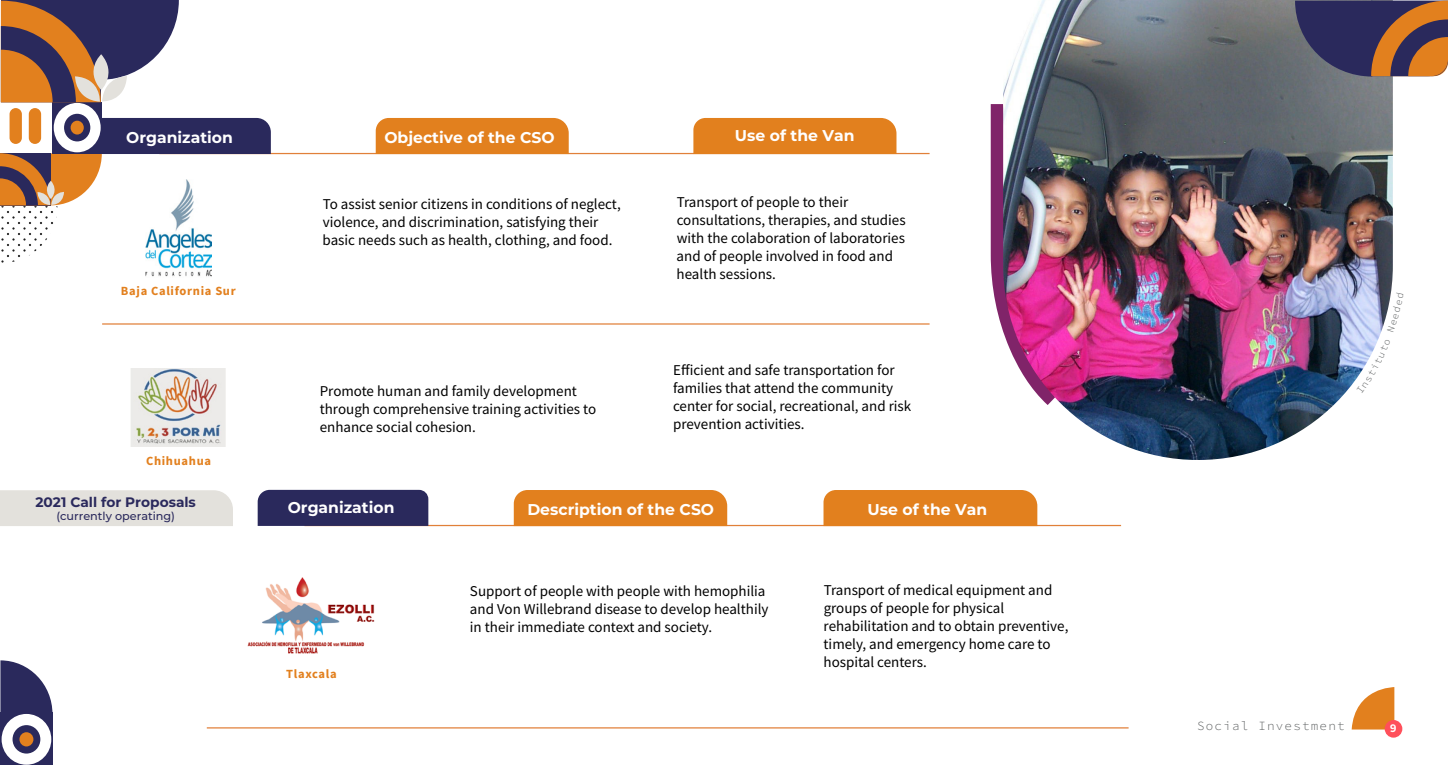
<style>
.page{position:relative;width:1448px;height:765px;background:#fff}
.page>*{position:absolute;margin:0;border:0;box-sizing:border-box;transform-origin:0 0}
.t1{font:700 15.62px "Montserrat";color:#fff}
.t2{font:15px/18px "Source Sans Pro";color:#000}
.t3{font:700 13.75px "Montserrat";color:#2a295c}
.t4{font:700 12.5px "Source Sans Pro";letter-spacing:.055em;color:#e2801e}
.t5{font:300 12.5px "Source Code Pro";letter-spacing:.1em;color:#585b5c}
.t6{font:700 11.62px "Source Code Pro";color:#fff}
.t7{font:500 11.25px "Montserrat";color:#2a295c}
</style>
<div class="page">
<svg style="left:991px;top:104px;width:12px;height:227px;background:#8d3b79"></svg>
<img style="left:1003px;top:0;width:390px;height:460px">
<hr style="left:159px;top:153px;width:770px;height:1px;background:#e18039">
<div style="left:693px;top:118px;width:203px;height:36px;background:#e2801e"></div>
<div style="left:376px;top:118px;width:193px;height:36px;background:#e2801e"></div>
<svg style="left:1295px;top:1px;width:153px;height:76px;background:#654a4f"></svg>
<svg style="left:0;top:660px;width:52px;height:105px"></svg>
<div style="left:19px;top:732px;width:14px;height:14px;background:#e2801e;border-radius:50%"></div>
<svg style="left:0;top:0;width:271px;height:263px"></svg>
<svg style="left:1351px;top:687px;width:43px;height:43px"></svg>
<div style="left:1385px;top:720px;width:17px;height:18px;background:#ff505b;border-radius:50%"></div>
<hr style="left:102px;top:323px;width:827px;height:2px;background:#e18039">
<hr style="left:304px;top:525px;width:817px;height:1px;background:#e18039">
<hr style="left:207px;top:727px;width:921px;height:2px;background:#e18039">
<div style="left:823px;top:490px;width:214px;height:36px;background:#e2801e"></div>
<div style="left:514px;top:490px;width:213px;height:36px;background:#e2801e"></div>
<div style="left:0;top:490px;width:233px;height:36px;background:#e3e1dc"></div>
<img style="left:146px;top:179px;width:66px;height:98px">
<img style="left:131px;top:368px;width:94px;height:79px">
<img style="left:248px;top:577px;width:127px;height:77px">
<div style="left:258px;top:490px;width:170px;height:36px;background:#2a295c"></div>
<svg style="left:1357px;top:339px;width:33px;height:55px"></svg>
<svg style="left:1387px;top:293px;width:6px;height:39px"></svg>
<p class="t1" style="left:126px;top:126px;width:108px">Organization</p>
<p class="t1" style="left:384px;top:126px;width:172px">Objective of the CSO</p>
<p class="t1" style="left:735px;top:125px;width:121px">Use of the Van</p>
<p class="t4" style="left:121px;top:283px;width:116px">Baja California Sur</p>
<p class="t4" style="left:146px;top:453px;width:67px">Chihuahua</p>
<p class="t3" style="left:36px;top:492px;width:162px">2021 Call for Proposals</p>
<p class="t7" style="left:56px;top:508px;width:120px">(currently operating)</p>
<p class="t2" style="left:323px;top:195px;width:300px">To assist senior citizens in conditions of neglect, violence, and discrimination, satisfying their basic needs such as health, clothing, and food.</p>
<p class="t2" style="left:677px;top:193px;width:231px">Transport of people to their consultations, therapies, and studies with the colaboration of laboratories and of people involved in food and health sessions.</p>
<p class="t2" style="left:320px;top:382px;width:278px">Promote human and family development through comprehensive training activities to enhance social cohesion.</p>
<p class="t2" style="left:673px;top:361px;width:240px">Efficient and safe transportation for families that attend the community center for social, recreational, and risk prevention activities.</p>
<p class="t1" style="left:288px;top:496px;width:108px">Organization</p>
<p class="t4" style="left:286px;top:665px;width:52px">Tlaxcala</p>
<p class="t1" style="left:527px;top:498px;width:188px">Description of the CSO</p>
<p class="t1" style="left:868px;top:498px;width:121px">Use of the Van</p>
<p class="t2" style="left:470px;top:581px;width:300px">Support of people with people with hemophilia and Von Willebrand disease to develop healthily in their immediate context and society.</p>
<p class="t2" style="left:823px;top:581px;width:246px">Transport of medical equipment and groups of people for physical rehabilitation and to obtain preventive, timely, and emergency home care to hospital centers.</p>
<p class="t5" style="left:1197px;top:716px;width:149px">Social Investment</p>
<p class="t6" style="left:1390px;top:720px;width:8px">9</p>
</div>
